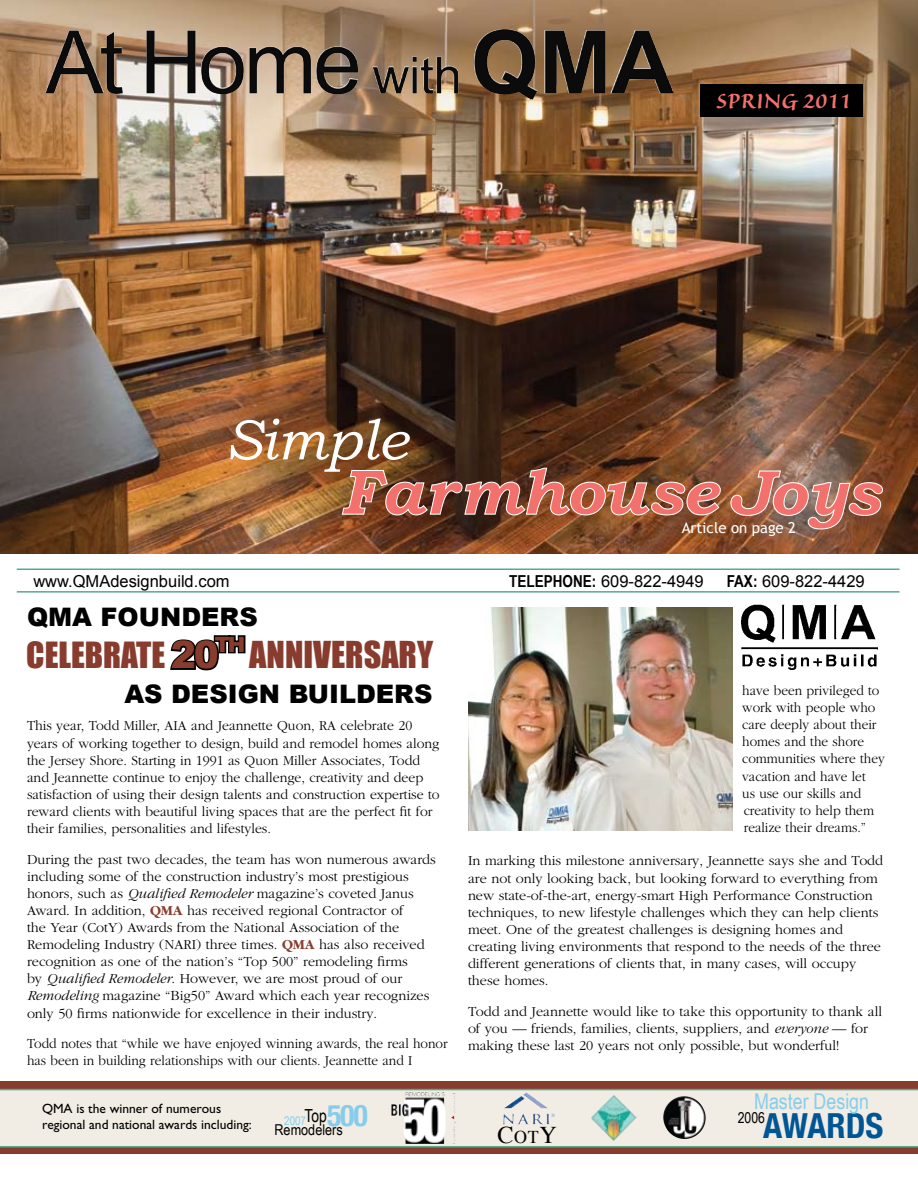
<style>
.page{position:relative;width:918px;height:1188px;background:#fff}
.page>*{position:absolute;margin:0;border:0;box-sizing:border-box;transform-origin:0 0}
.t1{font:700 condensed 34.5px "Helvetica Neue";color:#005595}
.t2{font:34.05px "Impact";color:#883c2e}
.t3{font:600 27px "Sanvito";color:#f3716d}
.t4{font:900 25.5px "Arial";color:#000}
.t5{font:24px "Times";color:#000}
.t6{font:21.75px "Arial Narrow";color:#87cdeb}
.t7{font:16.5px "Arial";color:#000}
.t8{font:15px "Trebuchet MS";color:#fff}
.t9{font:15px "Arial Narrow";color:#000}
.t10{font:300 14.25px/17.1px "Garamond";color:#000}
.t11{font:300 14.25px/17.1px "Garamond";color:#000;scale:.94 1}
.t12{font:13.5px/16.2px "Gill Sans";color:#000}
.t13{font:12px "Arial Narrow";color:#87cdeb}
.s1{font-family:"Arial Narrow";font-weight:700}
.s2{font-size:33.15px}
.s3{font-family:"Arial";font-weight:900;font-size:37.65px}
.s4{font-style:italic}
.s5{font-weight:700;color:#883c2e}
.s6{font-family:"Helvetica Neue";font-weight:700;font-stretch:condensed;font-size:30px}
.s7{font-size:18px}
</style>
<div class="page">
<img style="left:0;top:0;width:918px;height:554px">
<hr style="left:17px;top:569px;width:883px;height:1px;background:#56aa89">
<hr style="left:17px;top:591px;width:883px;height:2px;background:#56aa89">
<div style="left:700px;top:84px;width:163px;height:32px;background:#000"></div>
<img style="left:230px;top:419px;width:491px;height:97px">
<svg style="left:730px;top:470px;width:154px;height:60px;background:#b47362"></svg>
<div style="left:0;top:1081px;width:918px;height:73px;background:#883c2e"></div>
<svg style="left:0;top:1089px;width:918px;height:59px;background:#e1e2d8"></svg>
<img style="left:474px;top:29px;width:64px;height:70px">
<img style="left:741px;top:605px;width:136px;height:64px">
<img style="left:417px;top:1092px;width:28px;height:5px">
<img style="left:523px;top:1092px;width:17px;height:15px">
<img style="left:591px;top:1094px;width:46px;height:47px">
<img style="left:668px;top:1096px;width:16px;height:8px">
<img style="left:469px;top:607px;width:263px;height:223px">
<svg style="left:170px;top:635px;width:76px;height:36px"></svg>
<h3 class="t3" style="left:716px;top:87px;width:137px">SPRING 2011</h3>
<p class="t8" style="left:682px;top:519px;width:116px">Article on page 2</p>
<p class="t7" style="left:33px;top:572px;width:198px">www.QMAdesignbuild.com</p>
<p class="t7" style="left:509px;top:572px;width:196px"><span class="s1">TELEPHONE:</span> 609-822-4949</p>
<p class="t7" style="left:727px;top:572px;width:140px"><span class="s1">FAX:</span> 609-822-4429</p>
<h3 class="t4" style="left:27px;top:602px;width:232px">QMA FOUNDERS</h3>
<h2 class="t2" style="left:26px;top:634px;width:408px"><span class="s2">CELEBRATE</span> <span class="s3">20</span><sup>TH</sup> ANNIVERSARY</h2>
<h3 class="t4" style="left:124px;top:679px;width:310px">AS DESIGN BUILDERS</h3>
<p class="t10" style="left:27px;top:717px;width:414px">This year, Todd Miller, AIA and Jeannette Quon, RA celebrate 20 years of working together to design, build and remodel homes along the Jersey Shore. Starting in 1991 as Quon Miller Associates, Todd and Jeannette continue to enjoy the challenge, creativity and deep satisfaction of using their design talents and construction expertise to reward clients with beautiful living spaces that are the perfect fit for their families, personalities and lifestyles.</p>
<p class="t10" style="left:27px;top:851px;width:410px">During the past two decades, the team has won numerous awards including some of the construction industry’s most prestigious honors, such as <span class="s4">Qualified Remodeler</span> magazine’s coveted Janus Award. In addition, <span class="s5">QMA</span> has received regional Contractor of<br>the Year (CotY) Awards from the National Association of the Remodeling Industry (NARI) three times. <span class="s5">QMA</span> has also received recognition as one of the nation’s “Top 500” remodeling firms<br>by <span class="s4">Qualified Remodeler</span>. However, we are most proud of our <span class="s4">Remodeling</span> magazine “Big50” Award which each year recognizes only 50 firms nationwide for excellence in their industry.</p>
<p class="t11" style="left:27px;top:1035px;width:449px">Todd notes that “while we have enjoyed winning awards, the real honor has been in building relationships with our clients. Jeannette and I</p>
<p class="t12" style="left:42px;top:1100px;width:211px">QMA is the winner of numerous regional and national awards including:</p>
<p class="t13" style="left:284px;top:1114px;width:85px">2007<sup>Top</sup><span class="s6">500</span></p>
<p class="t9" style="left:274px;top:1121px;width:70px">Remodelers</p>
<p class="t11" style="left:742px;top:682px;width:153px">have been privileged to work with people who care deeply about their homes and the shore communities where they vacation and have let<br>us use our skills and creativity to help them realize their dreams.”</p>
<p class="t10" style="left:468px;top:852px;width:417px">In marking this milestone anniversary, Jeannette says she and Todd are not only looking back, but looking forward to everything from new state-of-the-art, energy-smart High Performance Construction techniques, to new lifestyle challenges which they can help clients meet. One of the greatest challenges is designing homes and creating living environments that respond to the needs of the three different generations of clients that, in many cases, will occupy these homes.</p>
<p class="t10" style="left:468px;top:1003px;width:416px">Todd and Jeannette would like to take this opportunity to thank all of you — friends, families, clients, suppliers, and <span class="s4">everyone</span> — for making these last 20 years not only possible, but wonderful!</p>
<h3 class="t5" style="left:498px;top:1119px;width:61px">C<span class="s7">OT</span>Y</h3>
<h3 class="t6" style="left:754px;top:1089px;width:116px">Master Design</h3>
<p class="t9" style="left:738px;top:1109px;width:29px">2006</p>
<h1 class="t1" style="left:763px;top:1105px;width:122px">AWARDS</h1>
</div>
